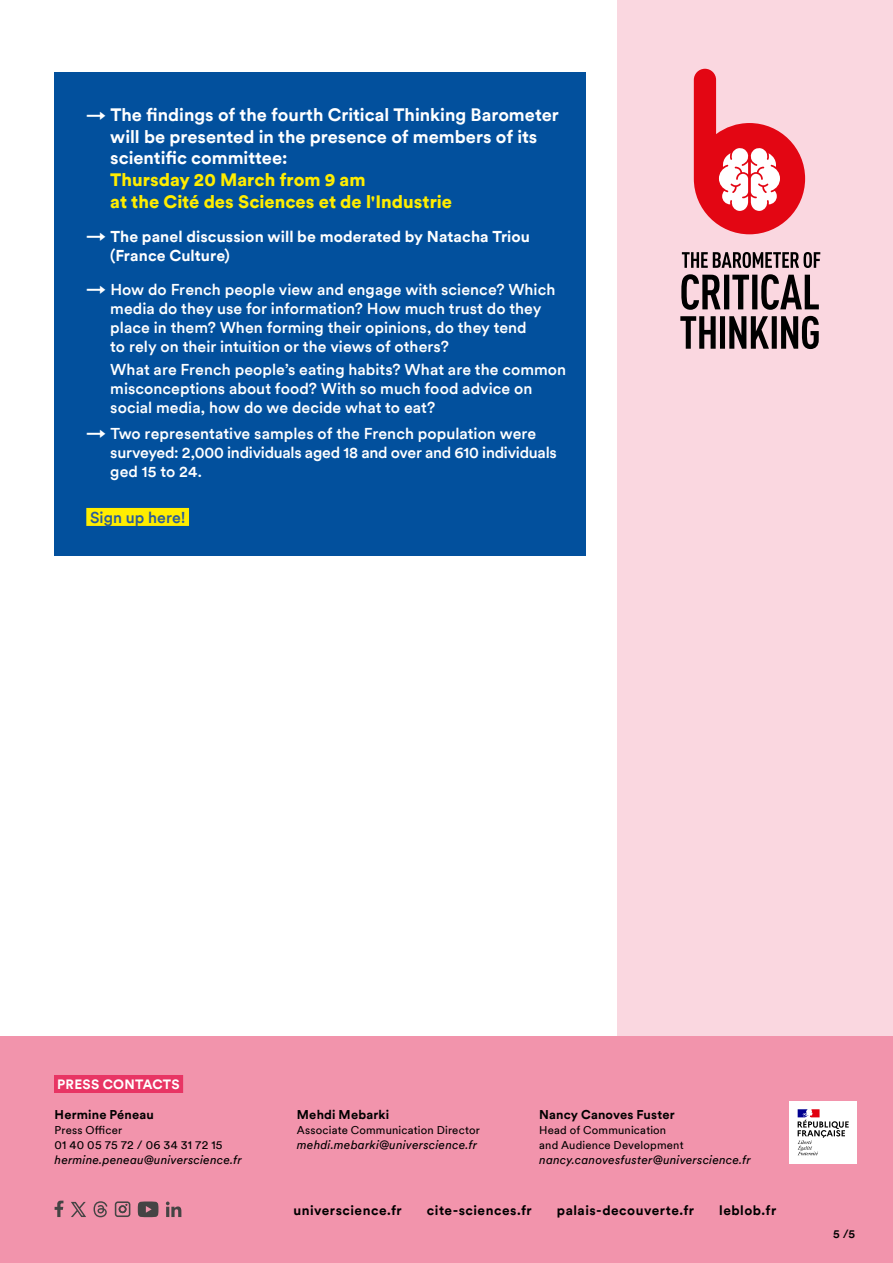
<style>
.page{position:relative;width:893px;height:1263px;background:#fff}
.page>*{position:absolute;margin:0;border:0;box-sizing:border-box;transform-origin:0 0}
.t1{font:700 18px/21.6px "CSI Circular TT";color:#fff}
.t2{font:900 18px/21.6px "CSI Circular TT";color:#ffed00}
.t3{font:500 15.75px/18.9px "CSI Circular TT";color:#fff}
.t4{font:700 15.75px/18.9px "CSI Circular TT";letter-spacing:.005em;color:#fff}
.t5{font:500 15.75px "CSI Circular TT";letter-spacing:.005em;color:#275b9b}
.t6{font:700 13.5px "CSI Circular TT";letter-spacing:.035em;color:#000}
.t7{font:700 13.5px "CSI Circular TT";letter-spacing:.02em;color:#fff}
.t8{font:700 12.75px "CSI Circular TT";letter-spacing:.015em;color:#000}
.t9{font:italic 12px "CSI Circular TT";letter-spacing:.015em;color:#000}
.t10{font:12px "CSI Circular TT";letter-spacing:.02em;color:#000}
.t11{font:500 12px "CSI Circular TT";color:#000}
.t12{font:11.25px/15px "CSI Circular TT";letter-spacing:.015em;color:#000}
.s1{font-size:18px}
.s2{font-weight:700;font-size:18px}
</style>
<div class="page">
<div style="left:617px;top:0;width:276px;height:1035px;background:#fad7e0"></div>
<div style="left:0;top:1035px;width:893px;height:228px;background:#f294ac"></div>
<div style="left:54px;top:72px;width:531px;height:484px;background:#02509d"></div>
<div style="left:86px;top:508px;width:103px;height:18px;background:#ffed00"></div>
<div style="left:54px;top:1075px;width:129px;height:18px;background:#e83564"></div>
<div style="left:789px;top:1101px;width:68px;height:62px;background:#fff"></div>
<svg style="left:798px;top:1109px;width:51px;height:46px"></svg>
<svg style="left:55px;top:1200px;width:126px;height:17px"></svg>
<svg style="left:694px;top:69px;width:111px;height:165px"></svg>
<svg style="left:680px;top:316px;width:139px;height:33px"></svg>
<svg style="left:681px;top:274px;width:138px;height:36px"></svg>
<svg style="left:682px;top:252px;width:138px;height:16px"></svg>
<p class="t1" style="left:110px;top:103px;width:450px;text-indent:-24px">→ The findings of the fourth Critical Thinking Barometer will be presented in the presence of members of its scientific committee:</p>
<p class="t2" style="left:110px;top:168px;width:343px">Thursday 20 March from 9 am<br>at the Cité des Sciences et de l'Industrie</p>
<p class="t4" style="left:110px;top:226px;width:421px;text-indent:-24px"><span class="s1">→</span> The panel discussion will be moderated by Natacha Triou (France Culture)</p>
<p class="t3" style="left:110px;top:280px;width:447px;text-indent:-24px"><span class="s2">→</span> How do French people view and engage with science? Which media do they use for information? How much trust do they place in them? When forming their opinions, do they tend<br>to rely on their intuition or the views of others?</p>
<p class="t3" style="left:110px;top:359px;width:457px">What are French people’s eating habits? What are the common misconceptions about food? With so much food advice on social media, how do we decide what to eat?</p>
<p class="t3" style="left:110px;top:423px;width:448px;text-indent:-24px"><span class="s2">→</span> Two representative samples of the French population were surveyed: 2,000 individuals aged 18 and over and 610 individuals ged 15 to 24.</p>
<p class="t5" style="left:90px;top:507px;width:97px">Sign up here!</p>
<p class="t7" style="left:57px;top:1074px;width:124px">PRESS CONTACTS</p>
<p class="t8" style="left:55px;top:1106px;width:101px">Hermine Péneau</p>
<p class="t12" style="left:55px;top:1122px;width:69px">Press Officer</p>
<p class="t10" style="left:55px;top:1137px;width:170px">01 40 05 75 72 / 06 34 31 72 15</p>
<p class="t9" style="left:55px;top:1152px;width:189px">hermine.peneau@universcience.fr</p>
<p class="t8" style="left:297px;top:1106px;width:94px">Mehdi Mebarki</p>
<p class="t12" style="left:297px;top:1122px;width:184px">Associate Communication Director</p>
<p class="t9" style="left:297px;top:1137px;width:182px">mehdi.mebarki@universcience.fr</p>
<p class="t8" style="left:539px;top:1106px;width:137px">Nancy Canoves Fuster</p>
<p class="t12" style="left:539px;top:1122px;width:146px">Head of Communication and Audience Development</p>
<p class="t9" style="left:539px;top:1152px;width:213px">nancy.canovesfuster@universcience.fr</p>
<p class="t6" style="left:293px;top:1201px;width:110px">universcience.fr</p>
<p class="t6" style="left:427px;top:1201px;width:106px">cite-sciences.fr</p>
<p class="t6" style="left:557px;top:1201px;width:139px">palais-decouverte.fr</p>
<p class="t6" style="left:719px;top:1201px;width:59px">leblob.fr</p>
<p class="t11" style="left:833px;top:1225px;width:24px">5 /5</p>
</div>
